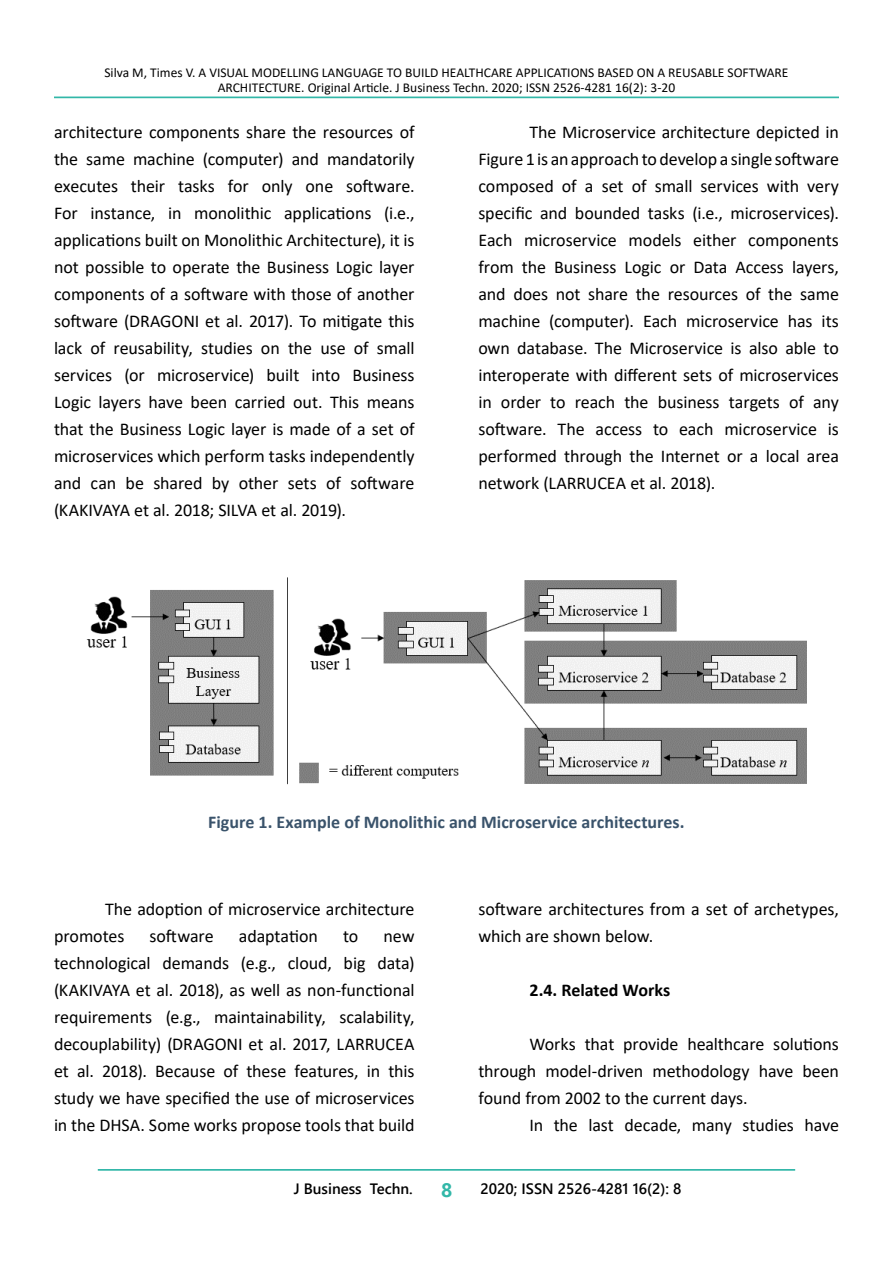
<style>
.page{position:relative;width:893px;height:1263px;background:#fff}
.page>*{position:absolute;margin:0;border:0;box-sizing:border-box;transform-origin:0 0}
.t1{font:700 19.5px "Segoe UI";color:#32b7a8}
.t2{font:18px/27px "Calibri";letter-spacing:-.005em;color:#000;text-align:justify}
.t3{font:700 18px "Calibri";color:#3a536b}
.t4{font:700 18px "Calibri";letter-spacing:-.005em;color:#000}
.t5{font:600 15px "Segoe UI";color:#000}
.t6{font:13.5px/15px "Calibri";color:#000;text-align:center}
</style>
<div class="page">
<hr style="left:98px;top:1169px;width:697px;height:2px;background:#32b7a8">
<hr style="left:54px;top:97px;width:785px;height:1px;background:#32b7a8">
<img style="left:86px;top:577px;width:721px;height:208px">
<p class="t6" style="left:104px;top:65px;width:686px">Silva M, Times V. A VISUAL MODELLING LANGUAGE TO BUILD HEALTHCARE APPLICATIONS BASED ON A REUSABLE SOFTWARE<br>ARCHITECTURE. Original Article. J Business Techn. 2020; ISSN 2526-4281 16(2): 3-20</p>
<p class="t2" style="left:54px;top:118px;width:362px">architecture components share the resources of the same machine (computer) and mandatorily executes their tasks for only one software.<br>For instance, in monolithic applications (i.e., applications built on Monolithic Architecture), it is not possible to operate the Business Logic layer components of a software with those of another software (DRAGONI et al. 2017). To mitigate this lack of reusability, studies on the use of small services (or microservice) built into Business Logic layers have been carried out. This means that the Business Logic layer is made of a set of microservices which perform tasks independently and can be shared by other sets of software (KAKIVAYA et al. 2018; SILVA et al. 2019).</p>
<p class="t2" style="left:478px;top:118px;width:362px;text-indent:51px">The Microservice architecture depicted in Figure 1 is an approach to develop a single software composed of a set of small services with very specific and bounded tasks (i.e., microservices).<br>Each microservice models either components from the Business Logic or Data Access layers, and does not share the resources of the same machine (computer). Each microservice has its own database. The Microservice is also able to interoperate with different sets of microservices in order to reach the business targets of any software. The access to each microservice is performed through the Internet or a local area network (LARRUCEA et al. 2018).</p>
<p class="t3" style="left:208px;top:809px;width:478px">Figure 1. Example of Monolithic and Microservice architectures.</p>
<p class="t2" style="left:54px;top:895px;width:362px;text-indent:51px">The adoption of microservice architecture promotes</p>
<p class="t2" style="left:150px;top:922px;width:66px">software</p>
<p class="t2" style="left:239px;top:922px;width:81px">adaptation</p>
<p class="t2" style="left:343px;top:922px;width:17px">to</p>
<p class="t2" style="left:54px;top:922px;width:362px;text-indent:330px">new technological demands (e.g., cloud, big data) (KAKIVAYA et al. 2018), as well as non-functional requirements (e.g., maintainability, scalability, decouplability) (DRAGONI et al. 2017, LARRUCEA et al. 2018). Because of these features, in this study we have specified the use of microservices in the DHSA. Some works propose tools that build</p>
<p class="t2" style="left:478px;top:895px;width:362px">software architectures from a set of archetypes, which are shown below.</p>
<p class="t4" style="left:529px;top:977px;width:142px">2.4. Related Works</p>
<p class="t2" style="left:478px;top:1030px;width:362px;text-indent:51px">Works that provide healthcare solutions through model-driven methodology have been found from 2002 to the current days.</p>
<p class="t2" style="left:529px;top:1111px;width:311px">In the last decade, many studies have</p>
<p class="t5" style="left:294px;top:1174px;width:121px">J Business Techn.</p>
<p class="t1" style="left:441px;top:1172px;width:13px">8</p>
<p class="t5" style="left:480px;top:1174px;width:202px">2020; ISSN 2526-4281 16(2): 8</p>
</div>
